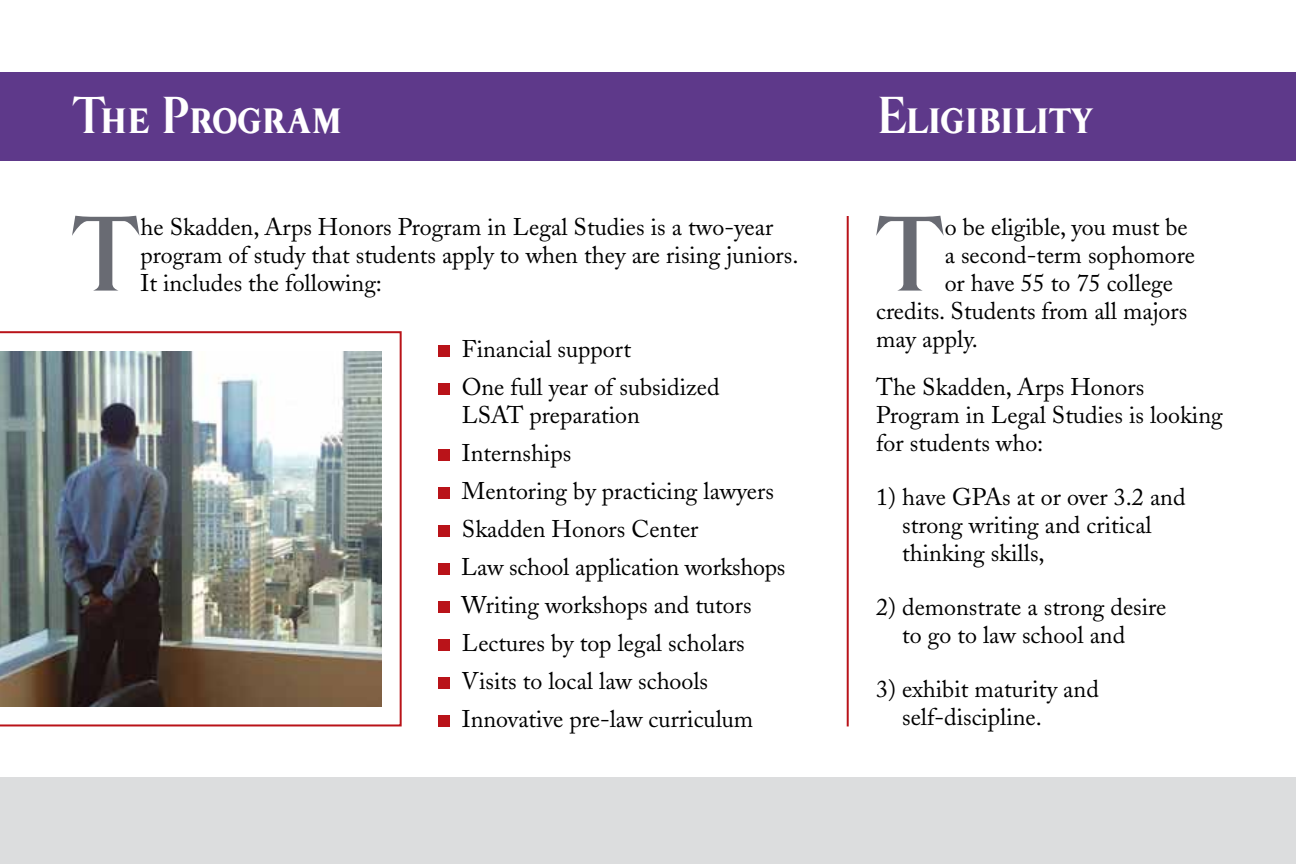
<style>
.page{position:relative;width:1296px;height:864px;background:#fff}
.page>*{position:absolute;margin:0;border:0;box-sizing:border-box;transform-origin:0 0}
.t1{font:700 98.2px "City Roman";color:#696b73}
.t2{font:700 48px "City Roman Small Caps";letter-spacing:-.07em;color:#fff}
.t3{font:24px/38px "Adobe Caslon";color:#000}
</style>
<div class="page">
<div style="left:0;top:778px;width:1296px;height:86px;background:#dcddde"></div>
<div style="left:438px;top:345px;width:12px;height:12px;background:#b91319"></div>
<div style="left:438px;top:383px;width:12px;height:12px;background:#b91319"></div>
<div style="left:438px;top:449px;width:12px;height:12px;background:#b91319"></div>
<div style="left:438px;top:487px;width:12px;height:12px;background:#b91319"></div>
<div style="left:438px;top:525px;width:12px;height:12px;background:#b91319"></div>
<div style="left:438px;top:563px;width:12px;height:12px;background:#b91319"></div>
<div style="left:438px;top:601px;width:12px;height:12px;background:#b91319"></div>
<div style="left:438px;top:639px;width:12px;height:12px;background:#b91319"></div>
<div style="left:438px;top:677px;width:12px;height:12px;background:#b91319"></div>
<div style="left:438px;top:715px;width:12px;height:12px;background:#b91319"></div>
<div style="left:0;top:72px;width:1296px;height:89px;background:#5e398a"></div>
<hr style="left:847px;top:216px;width:2px;height:510px;background:#b91319">
<svg style="left:0;top:331px;width:402px;height:395px"></svg>
<img style="left:0;top:351px;width:382px;height:355px">
<h2 class="t2" style="left:72px;top:92px;width:273px">The Program</h2>
<h2 class="t2" style="left:876px;top:92px;width:220px">Eligibility</h2>
<h1 class="t1" style="left:71px;top:206px;width:71px">T</h1>
<p class="t3" style="left:140px;top:213px;width:659px;line-height:28px">he Skadden, Arps Honors Program in Legal Studies is a two-year program of study that students apply to when they are rising juniors.<br>It includes the following:</p>
<p class="t3" style="left:462px;top:330px;width:259px">Financial support<br>One full year of subsidized</p>
<p class="t3" style="left:461px;top:396px;width:326px">LSAT preparation<br>Internships<br>Mentoring by practicing lawyers<br>Skadden Honors Center<br>Law school application workshops<br>Writing workshops and tutors<br>Lectures by top legal scholars<br>Visits to local law schools<br>Innovative pre-law curriculum</p>
<h1 class="t1" style="left:875px;top:206px;width:71px">T</h1>
<p class="t3" style="left:945px;top:208px;width:245px">o be eligible, you must be</p>
<p class="t3" style="left:945px;top:236px;width:252px">a second-term sophomore</p>
<p class="t3" style="left:945px;top:264px;width:230px">or have 55 to 75 college</p>
<p class="t3" style="left:876px;top:292px;width:313px">credits. Students from all majors</p>
<p class="t3" style="left:876px;top:320px;width:103px">may apply.</p>
<p class="t3" style="left:876px;top:373px;width:348px;line-height:28px">The Skadden, Arps Honors<br>Program in Legal Studies is looking for students who:</p>
<p class="t3" style="left:902px;top:483px;width:285px;line-height:28px;text-indent:-26px">1) have GPAs at or over 3.2 and strong writing and critical thinking skills,</p>
<p class="t3" style="left:902px;top:593px;width:266px;line-height:28px;text-indent:-26px">2) demonstrate a strong desire to go to law school and</p>
<p class="t3" style="left:902px;top:675px;width:198px;line-height:28px;text-indent:-26px">3) exhibit maturity and self-discipline.</p>
</div>
